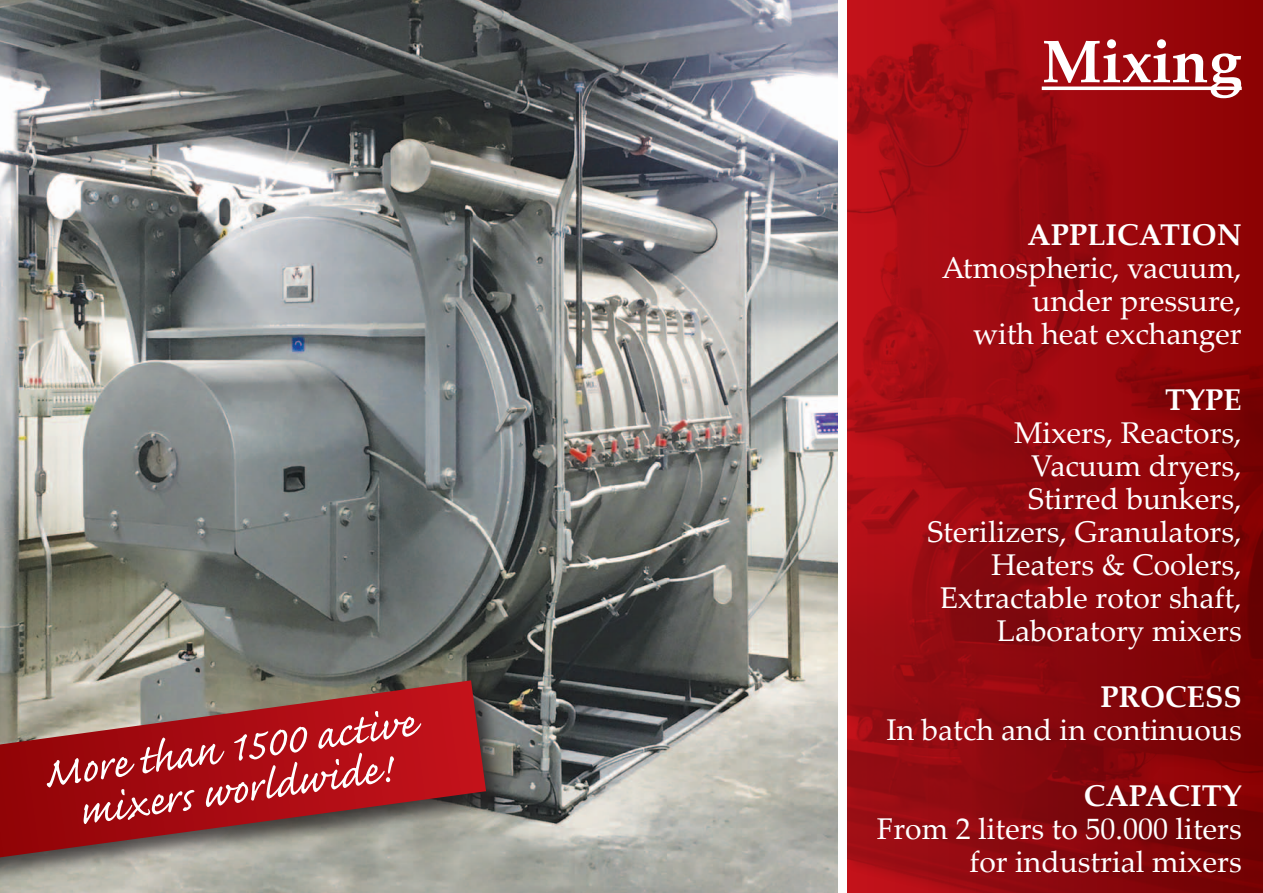
<style>
.page{position:relative;width:1263px;height:893px;background:#fff}
.page>*{position:absolute;margin:0;border:0;box-sizing:border-box;transform-origin:0 0}
.t1{font:700 60px "Palatino Linotype";color:#fff}
.t2{font:53.4px/42px "Caflisch Script Web Pro";color:#fff;text-align:center}
.t3{font:30px "Palatino Linotype";color:#fff}
.t4{font:700 30px "Palatino Linotype";color:#fff}
</style>
<div class="page">
<img style="left:0;top:0;width:838px;height:893px">
<div style="left:0;top:678px;width:510px;height:210px;background:#231f20;opacity:.75"></div>
<svg style="left:0;top:680px;width:486px;height:177px"></svg>
<img style="left:847px;top:0;width:416px;height:893px">
<hr style="left:1042px;top:87px;width:200px;height:3px;background:#fff">
<p class="t2" style="left:40px;top:755px;width:377px;rotate:-8deg">More than 1500 active mixers worldwide!</p>
<p class="t1" style="left:1042px;top:19px;width:201px">Mixing</p>
<p class="t4" style="left:1027px;top:213px;width:216px">APPLICATION</p>
<p class="t3" style="left:942px;top:246px;width:301px">Atmospheric, vacuum,</p>
<p class="t3" style="left:1032px;top:279px;width:211px">under pressure,</p>
<p class="t3" style="left:973px;top:312px;width:270px">with heat exchanger</p>
<p class="t4" style="left:1165px;top:378px;width:78px">TYPE</p>
<p class="t3" style="left:1014px;top:411px;width:229px">Mixers, Reactors,</p>
<p class="t3" style="left:1031px;top:444px;width:212px">Vacuum dryers,</p>
<p class="t3" style="left:1028px;top:477px;width:215px">Stirred bunkers,</p>
<p class="t3" style="left:927px;top:510px;width:316px">Sterilizers, Granulators,</p>
<p class="t3" style="left:991px;top:543px;width:252px">Heaters &amp; Coolers,</p>
<p class="t3" style="left:940px;top:576px;width:303px">Extractable rotor shaft,</p>
<p class="t3" style="left:997px;top:609px;width:246px">Laboratory mixers</p>
<p class="t4" style="left:1100px;top:675px;width:143px">PROCESS</p>
<p class="t3" style="left:886px;top:708px;width:357px">In batch and in continuous</p>
<p class="t4" style="left:1084px;top:774px;width:160px">CAPACITY</p>
<p class="t3" style="left:877px;top:807px;width:366px">From 2 liters to 50.000 liters</p>
<p class="t3" style="left:969px;top:840px;width:274px">for industrial mixers</p>
</div>
